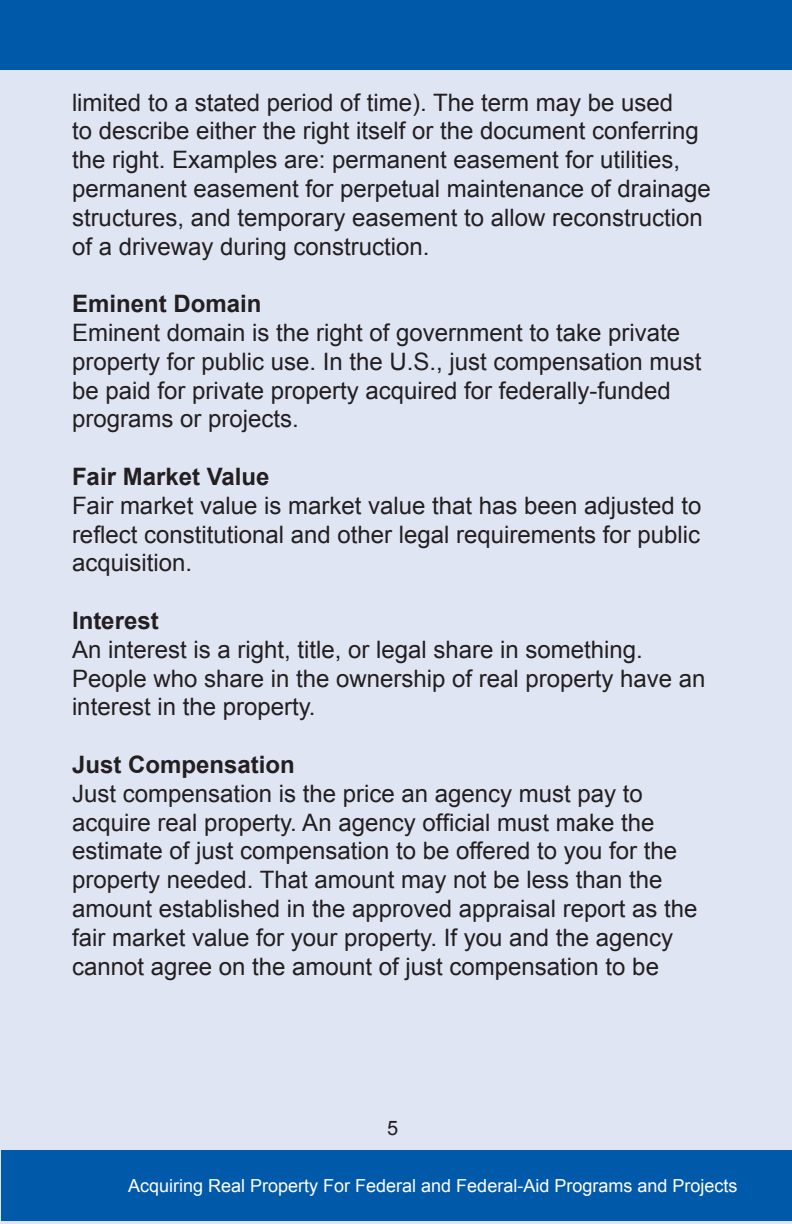
<style>
.page{position:relative;width:792px;height:1224px;background:#e0e5f3}
.page>*{position:absolute;margin:0;border:0;box-sizing:border-box;transform-origin:0 0}
.t1{font:24px/28.8px "Arial";color:#231f20}
.t2{font:700 24px "Arial";color:#231f20}
.t3{font:20px "Arial";color:#231f20}
.t4{font:18px "Arial";color:#fff}
</style>
<div class="page">
<div style="left:2px;top:1150px;width:790px;height:71px;background:#0159aa"></div>
<div style="left:0;top:0;width:792px;height:70px;background:#0159aa"></div>
<p class="t1" style="left:72px;top:88px;width:640px">limited to a stated period of time). The term may be used<br>to describe either the right itself or the document conferring the right. Examples are: permanent easement for utilities, permanent easement for perpetual maintenance of drainage structures, and temporary easement to allow reconstruction of a driveway during construction.</p>
<p class="t2" style="left:72px;top:288px;width:191px">Eminent Domain</p>
<p class="t1" style="left:72px;top:319px;width:631px">Eminent domain is the right of government to take private property for public use. In the U.S., just compensation must be paid for private property acquired for federally-funded programs or projects.</p>
<p class="t2" style="left:72px;top:461px;width:199px">Fair Market Value</p>
<p class="t1" style="left:72px;top:491px;width:631px;text-align:justify">Fair market value is market value that has been adjusted to reflect constitutional and other legal requirements for public acquisition.</p>
<p class="t2" style="left:72px;top:605px;width:88px">Interest</p>
<p class="t1" style="left:72px;top:635px;width:635px">An interest is a right, title, or legal share in something.<br>People who share in the ownership of real property have an interest in the property.</p>
<p class="t2" style="left:72px;top:749px;width:224px">Just Compensation</p>
<p class="t1" style="left:72px;top:779px;width:627px">Just compensation is the price an agency must pay to acquire real property. An agency official must make the estimate of just compensation to be offered to you for the property needed. That amount may not be less than the amount established in the approved appraisal report as the fair market value for your property. If you and the agency cannot agree on the amount of just compensation to be</p>
<p class="t3" style="left:387px;top:1115px;width:13px">5</p>
<p class="t4" style="left:128px;top:1173px;width:611px">Acquiring Real Property For Federal and Federal-Aid Programs and Projects</p>
</div>
